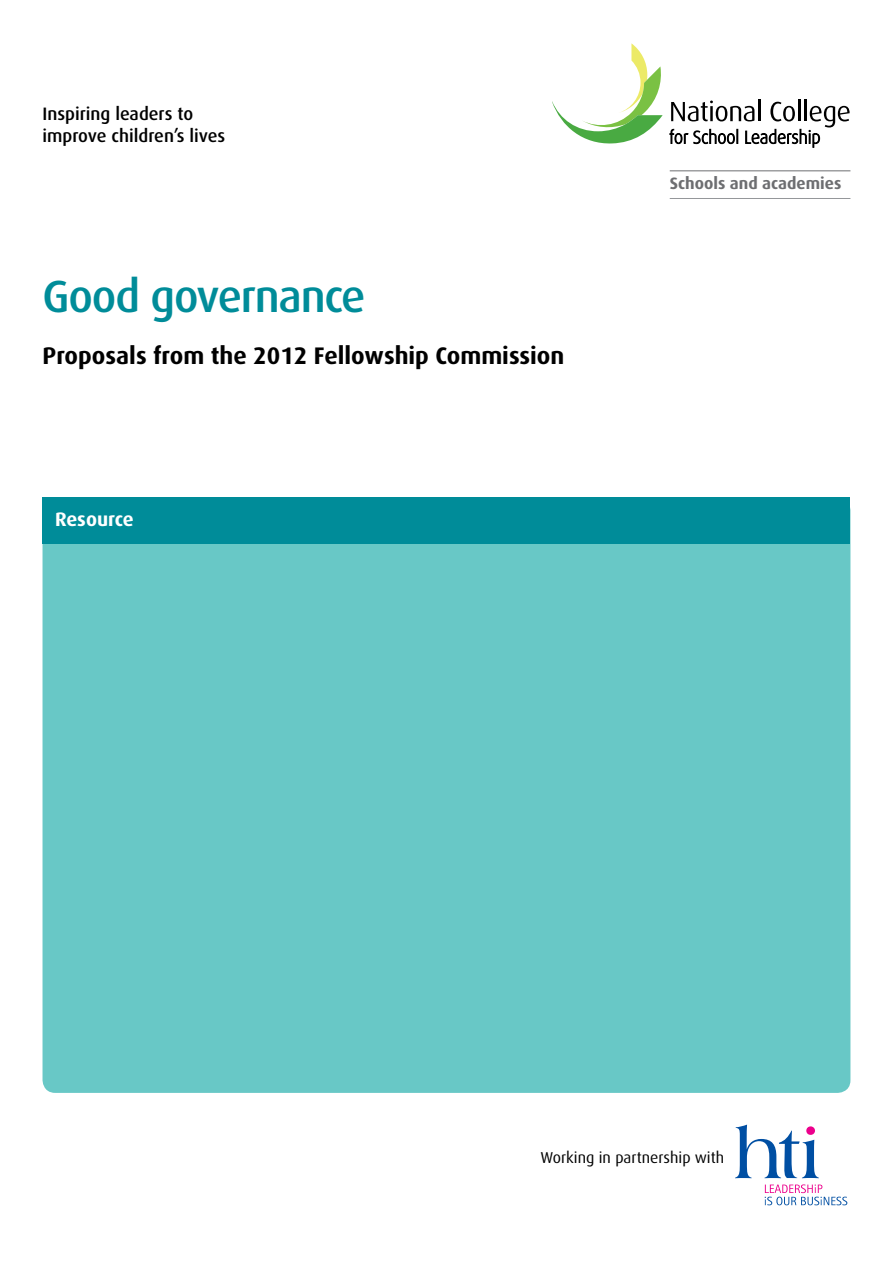
<style>
.page{position:relative;width:893px;height:1263px;background:#fff}
.page>*{position:absolute;margin:0;border:0;box-sizing:border-box;transform-origin:0 0}
.t1{font:500 45px "Dax";letter-spacing:-.025em;color:#008c99}
.t2{font:700 24px "Dax";color:#000}
.t3{font:700 19.5px "Dax";color:#fff}
.t4{font:500 18px/21.8px "Dax";color:#000}
.t5{font:700 16.5px "Dax";color:#6d6e71}
.t6{font:15.75px "Dax";color:#000}
</style>
<div class="page">
<div style="left:43px;top:497px;width:807px;height:596px;background:#68c8c6;border-radius:13px"></div>
<hr style="left:670px;top:170px;width:180px;height:1px;background:#6d6e71">
<hr style="left:670px;top:198px;width:180px;height:1px;background:#95979a">
<div style="left:43px;top:497px;width:807px;height:47px;background:#008c99"></div>
<svg style="left:552px;top:43px;width:111px;height:101px"></svg>
<hr style="left:758px;top:99px;width:3px;height:22px;background:#000">
<hr style="left:798px;top:99px;width:2px;height:22px;background:#000">
<hr style="left:804px;top:99px;width:3px;height:22px;background:#000">
<svg style="left:670px;top:101px;width:180px;height:46px"></svg>
<svg style="left:735px;top:1124px;width:84px;height:54px"></svg>
<div style="left:806px;top:1126px;width:9px;height:9px;background:#ec008c;border-radius:50%"></div>
<svg style="left:765px;top:1184px;width:82px;height:21px"></svg>
<p class="t4" style="left:43px;top:103px;width:184px">Inspiring leaders to improve children’s lives</p>
<h1 class="t1" style="left:43px;top:266px;width:325px">Good governance</h1>
<h2 class="t2" style="left:43px;top:340px;width:523px">Proposals from the 2012 Fellowship Commission</h2>
<p class="t3" style="left:55px;top:506px;width:80px">Resource</p>
<p class="t5" style="left:670px;top:173px;width:173px">Schools and academies</p>
<p class="t6" style="left:540px;top:1147px;width:185px">Working in partnership with</p>
</div>
